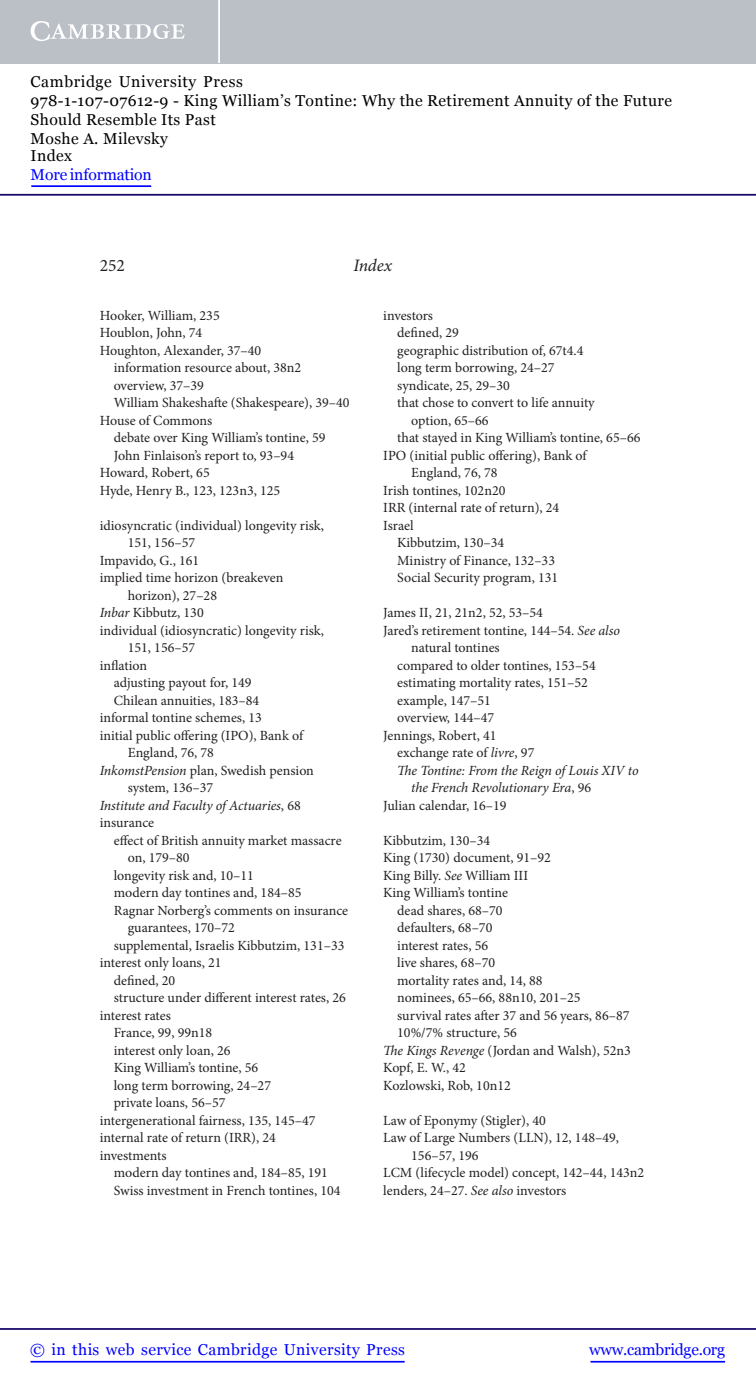
<style>
.page{position:relative;width:756px;height:1388px;background:#fff}
.page>*{position:absolute;margin:0;border:0;box-sizing:border-box;transform-origin:0 0}
.t1{font:italic 17.5px "Minion Pro";letter-spacing:-.005em;color:#231f20}
.t2{font:17.5px "Minion Pro";color:#231f20}
.t3{font:15.75px/18.6px "Georgia";letter-spacing:.025em;color:#000}
.t4{font:15.75px "Georgia";letter-spacing:.025em;color:#00f}
.t5{font:15.75px "Georgia";letter-spacing:-.015em;color:#00f}
.t6{font:15.75px "Georgia";letter-spacing:-.01em;color:#00f}
.t7{font:14px "Minion Pro";color:#231f20}
.t8{font:italic 14px "Minion Pro";letter-spacing:-.01em;color:#231f20}
.s1{font-style:italic}
.s2{font-style:normal}
</style>
<div class="page">
<hr style="left:591px;top:1361px;width:134px;height:1px;background:#00f">
<hr style="left:0;top:1328px;width:756px;height:2px;background:#150666">
<hr style="left:31px;top:1361px;width:374px;height:1px;background:#00f">
<div style="left:0;top:0;width:756px;height:63px;background:#bac0c6"></div>
<svg style="left:31px;top:21px;width:154px;height:20px"></svg>
<hr style="left:218px;top:0;width:2px;height:63px;background:#fff">
<hr style="left:0;top:194px;width:756px;height:2px;background:#150666">
<hr style="left:31px;top:185px;width:120px;height:2px;background:#00f">
<p class="t3" style="left:31px;top:73px;width:643px">Cambridge University Press<br>978-1-107-07612-9 - King William’s Tontine: Why the Retirement Annuity of the Future<br>Should Resemble Its Past<br>Moshe A. Milevsky<br>Index</p>
<p class="t6" style="left:31px;top:165px;width:123px">More information</p>
<p class="t2" style="left:100px;top:254px;width:27px">252</p>
<p class="t1" style="left:354px;top:255px;width:40px">Index</p>
<p class="t7" style="left:100px;top:306px;width:121px">Hooker, William, 235</p>
<p class="t7" style="left:100px;top:323px;width:104px">Houblon, John, 74</p>
<p class="t7" style="left:100px;top:341px;width:163px">Houghton, Alexander, 37–40</p>
<p class="t7" style="left:114px;top:358px;width:189px">information resource about, 38n2</p>
<p class="t7" style="left:114px;top:376px;width:92px">overview, 37–39</p>
<p class="t7" style="left:114px;top:393px;width:237px">William Shakeshafte (Shakespeare), 39–40</p>
<p class="t7" style="left:100px;top:411px;width:114px">House of Commons</p>
<p class="t7" style="left:114px;top:428px;width:213px">debate over King William’s tontine, 59</p>
<p class="t7" style="left:114px;top:446px;width:182px">John Finlaison’s report to, 93–94</p>
<p class="t7" style="left:100px;top:463px;width:111px">Howard, Robert, 65</p>
<p class="t7" style="left:100px;top:481px;width:182px">Hyde, Henry B., 123, 123n3, 125</p>
<p class="t7" style="left:100px;top:516px;width:226px">idiosyncratic (individual) longevity risk,</p>
<p class="t7" style="left:128px;top:533px;width:69px">151, 156–57</p>
<p class="t7" style="left:100px;top:551px;width:101px">Impavido, G., 161</p>
<p class="t7" style="left:100px;top:568px;width:185px">implied time horizon (breakeven</p>
<p class="t7" style="left:128px;top:586px;width:91px">horizon), 27–28</p>
<p class="t7" style="left:100px;top:603px;width:105px"><span class="s1">Inbar</span> Kibbutz, 130</p>
<p class="t7" style="left:100px;top:621px;width:226px">individual (idiosyncratic) longevity risk,</p>
<p class="t7" style="left:128px;top:638px;width:69px">151, 156–57</p>
<p class="t7" style="left:100px;top:656px;width:49px">inflation</p>
<p class="t7" style="left:114px;top:673px;width:139px">adjusting payout for, 149</p>
<p class="t7" style="left:114px;top:691px;width:147px">Chilean annuities, 183–84</p>
<p class="t7" style="left:100px;top:708px;width:164px">informal tontine schemes, 13</p>
<p class="t7" style="left:100px;top:726px;width:205px">initial public offering (IPO), Bank of</p>
<p class="t7" style="left:128px;top:743px;width:88px">England, 76, 78</p>
<p class="t7" style="left:100px;top:761px;width:216px"><span class="s1">InkomstPension</span> plan, Swedish pension</p>
<p class="t7" style="left:128px;top:778px;width:87px">system, 136–37</p>
<p class="t8" style="left:100px;top:797px;width:203px">Institute and Faculty of Actuaries<span class="s2">, 68</span></p>
<p class="t7" style="left:100px;top:813px;width:56px">insurance</p>
<p class="t7" style="left:114px;top:831px;width:229px">effect of British annuity market massacre</p>
<p class="t7" style="left:128px;top:848px;width:63px">on, 179–80</p>
<p class="t7" style="left:114px;top:866px;width:142px">longevity risk and, 10–11</p>
<p class="t7" style="left:114px;top:883px;width:189px">modern day tontines and, 184–85</p>
<p class="t7" style="left:114px;top:901px;width:236px">Ragnar Norberg’s comments on insurance</p>
<p class="t7" style="left:128px;top:918px;width:109px">guarantees, 170–72</p>
<p class="t7" style="left:114px;top:936px;width:232px">supplemental, Israelis Kibbutzim, 131–33</p>
<p class="t7" style="left:100px;top:953px;width:123px">interest only loans, 21</p>
<p class="t7" style="left:114px;top:971px;width:63px">defined, 20</p>
<p class="t7" style="left:114px;top:988px;width:234px">structure under different interest rates, 26</p>
<p class="t7" style="left:100px;top:1006px;width:73px">interest rates</p>
<p class="t7" style="left:114px;top:1023px;width:100px">France, 99, 99n18</p>
<p class="t7" style="left:114px;top:1041px;width:118px">interest only loan, 26</p>
<p class="t7" style="left:114px;top:1058px;width:146px">King William’s tontine, 56</p>
<p class="t7" style="left:114px;top:1076px;width:159px">long term borrowing, 24–27</p>
<p class="t7" style="left:114px;top:1093px;width:113px">private loans, 56–57</p>
<p class="t7" style="left:100px;top:1111px;width:217px">intergenerational fairness, 135, 145–47</p>
<p class="t7" style="left:100px;top:1128px;width:178px">internal rate of return (IRR), 24</p>
<p class="t7" style="left:100px;top:1146px;width:68px">investments</p>
<p class="t7" style="left:114px;top:1163px;width:216px">modern day tontines and, 184–85, 191</p>
<p class="t7" style="left:114px;top:1181px;width:228px">Swiss investment in French tontines, 104</p>
<p class="t7" style="left:383px;top:306px;width:51px">investors</p>
<p class="t7" style="left:397px;top:323px;width:63px">defined, 29</p>
<p class="t7" style="left:397px;top:341px;width:188px">geographic distribution of, 67t4.4</p>
<p class="t7" style="left:397px;top:358px;width:159px">long term borrowing, 24–27</p>
<p class="t7" style="left:397px;top:376px;width:114px">syndicate, 25, 29–30</p>
<p class="t7" style="left:397px;top:393px;width:199px">that chose to convert to life annuity</p>
<p class="t7" style="left:411px;top:411px;width:79px">option, 65–66</p>
<p class="t7" style="left:397px;top:428px;width:245px">that stayed in King William’s tontine, 65–66</p>
<p class="t7" style="left:383px;top:446px;width:205px">IPO (initial public offering), Bank of</p>
<p class="t7" style="left:411px;top:463px;width:88px">England, 76, 78</p>
<p class="t7" style="left:383px;top:481px;width:124px">Irish tontines, 102n20</p>
<p class="t7" style="left:383px;top:498px;width:178px">IRR (internal rate of return), 24</p>
<p class="t7" style="left:383px;top:516px;width:32px">Israel</p>
<p class="t7" style="left:397px;top:533px;width:108px">Kibbutzim, 130–34</p>
<p class="t7" style="left:397px;top:551px;width:159px">Ministry of Finance, 132–33</p>
<p class="t7" style="left:397px;top:568px;width:162px">Social Security program, 131</p>
<p class="t7" style="left:383px;top:603px;width:161px">James II, 21, 21n2, 52, 53–54</p>
<p class="t7" style="left:383px;top:621px;width:238px">Jared’s retirement tontine, 144–54. <span class="s1">See also</span></p>
<p class="t7" style="left:411px;top:638px;width:90px">natural tontines</p>
<p class="t7" style="left:397px;top:656px;width:200px">compared to older tontines, 153–54</p>
<p class="t7" style="left:397px;top:673px;width:192px">estimating mortality rates, 151–52</p>
<p class="t7" style="left:397px;top:691px;width:95px">example, 147–51</p>
<p class="t7" style="left:397px;top:708px;width:98px">overview, 144–47</p>
<p class="t7" style="left:383px;top:726px;width:115px">Jennings, Robert, 41</p>
<p class="t7" style="left:397px;top:743px;width:139px">exchange rate of <span class="s1">livre</span>, 97</p>
<p class="t8" style="left:397px;top:762px;width:243px">The Tontine: From the Reign of Louis XIV to</p>
<p class="t8" style="left:411px;top:779px;width:181px">the French Revolutionary Era<span class="s2">, 96</span></p>
<p class="t7" style="left:383px;top:796px;width:125px">Julian calendar, 16–19</p>
<p class="t7" style="left:383px;top:831px;width:108px">Kibbutzim, 130–34</p>
<p class="t7" style="left:383px;top:848px;width:169px">King (1730) document, 91–92</p>
<p class="t7" style="left:383px;top:866px;width:146px">King Billy. <span class="s1">See</span> William III</p>
<p class="t7" style="left:383px;top:883px;width:126px">King William’s tontine</p>
<p class="t7" style="left:397px;top:901px;width:107px">dead shares, 68–70</p>
<p class="t7" style="left:397px;top:918px;width:97px">defaulters, 68–70</p>
<p class="t7" style="left:397px;top:936px;width:92px">interest rates, 56</p>
<p class="t7" style="left:397px;top:953px;width:99px">live shares, 68–70</p>
<p class="t7" style="left:397px;top:971px;width:147px">mortality rates and, 14, 88</p>
<p class="t7" style="left:397px;top:988px;width:185px">nominees, 65–66, 88n10, 201–25</p>
<p class="t7" style="left:397px;top:1006px;width:234px">survival rates after 37 and 56 years, 86–87</p>
<p class="t7" style="left:397px;top:1023px;width:121px">10%/7% structure, 56</p>
<p class="t7" style="left:383px;top:1041px;width:249px"><span class="s1">The Kings Revenge</span> (Jordan and Walsh), 52n3</p>
<p class="t7" style="left:383px;top:1058px;width:84px">Kopf, E. W., 42</p>
<p class="t7" style="left:383px;top:1076px;width:129px">Kozlowski, Rob, 10n12</p>
<p class="t7" style="left:383px;top:1111px;width:164px">Law of Eponymy (Stigler), 40</p>
<p class="t7" style="left:383px;top:1128px;width:237px">Law of Large Numbers (LLN), 12, 148–49,</p>
<p class="t7" style="left:411px;top:1146px;width:69px">156–57, 196</p>
<p class="t7" style="left:383px;top:1163px;width:263px">LCM (lifecycle model) concept, 142–44, 143n2</p>
<p class="t7" style="left:383px;top:1181px;width:185px">lenders, 24–27. <span class="s1">See also</span> investors</p>
<p class="t4" style="left:30px;top:1339px;width:376px">© in this web service Cambridge University Press</p>
<p class="t5" style="left:589px;top:1339px;width:137px">www.cambridge.org</p>
</div>
